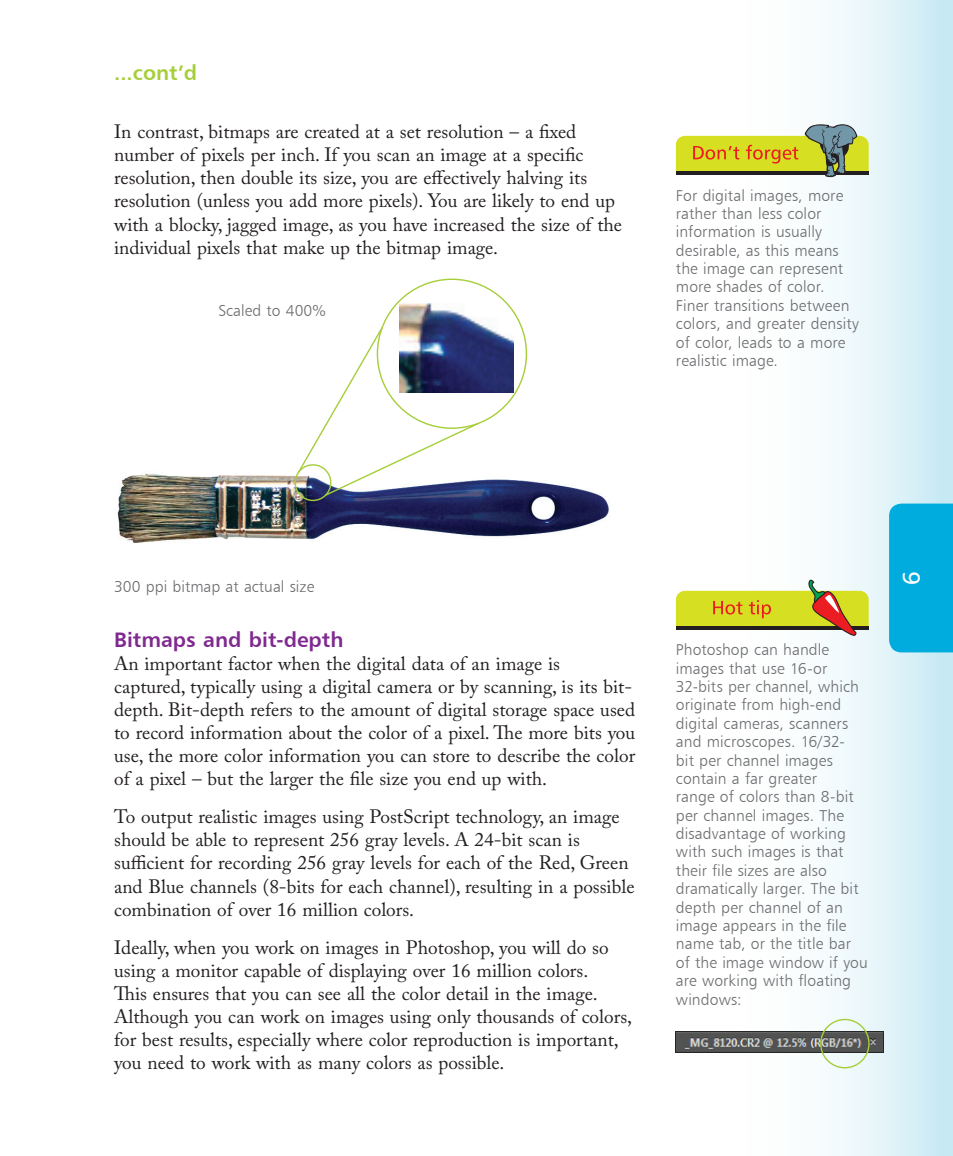
<style>
.page{position:relative;width:953px;height:1156px;background:#fff}
.page>*{position:absolute;margin:0;border:0;box-sizing:border-box;transform-origin:0 0}
.t1{font:24.5px "Humanist 777 BT Roman B";color:#fff}
.Heading_2{font:21px "Humanist 777 BT Bold B";color:#802990}
.Cont_d{font:21px "Humanist 777 BT Bold B";color:#a6ce39}
.Body_text{font:19.25px/23.1px "Adobe Caslon Pro";color:#231f20}
.Icontext{font:15.75px/18.4px "Humanist 777 BT Light B";letter-spacing:.005em;color:#6c6d70}
</style>
<div class="page">
<svg style="left:675px;top:0;width:277px;height:1156px"></svg>
<div style="left:889px;top:504px;width:63px;height:148px;background:#00acdd"></div>
<svg style="left:676px;top:124px;width:192px;height:53px"></svg>
<img style="left:117px;top:473px;width:492px;height:70px">
<img style="left:399px;top:303px;width:114px;height:90px">
<div style="left:294px;top:464px;width:37px;height:37px;border:1px solid #a6ce39;border-radius:50%"></div>
<svg style="left:296px;top:326px;width:184px;height:171px"></svg>
<svg style="left:676px;top:579px;width:192px;height:58px"></svg>
<img style="left:676px;top:1031px;width:207px;height:21px">
<div style="left:820px;top:1019px;width:49px;height:49px;border:1px solid #a6ce39;border-radius:50%"></div>
<p class="Cont_d" style="left:114px;top:59px;width:85px">...cont’d</p>
<p class="Body_text" style="left:114px;top:120px;width:509px">In contrast, bitmaps are created at a set resolution – a fixed number of pixels per inch. If you scan an image at a specific resolution, then double its size, you are effectively halving its resolution (unless you add more pixels). You are likely to end up with a blocky, jagged image, as you have increased the size of the individual pixels that make up the bitmap image.</p>
<p class="Icontext" style="left:218px;top:301px;width:109px">Scaled to 400%</p>
<p class="Icontext" style="left:676px;top:186px;width:185px">For digital images, more rather than less color information is usually desirable, as this means the image can represent more shades of color.<br>Finer transitions between colors, and greater density of color, leads to a more realistic image.</p>
<p class="Icontext" style="left:114px;top:577px;width:202px">300 ppi bitmap at actual size</p>
<p class="Heading_2" style="left:114px;top:626px;width:231px">Bitmaps and bit-depth</p>
<p class="Body_text" style="left:114px;top:651px;width:522px">An important factor when the digital data of an image is captured, typically using a digital camera or by scanning, is its bit&shy;depth. Bit-depth refers to the amount of digital storage space used to record information about the color of a pixel. The more bits you use, the more color information you can store to describe the color of a pixel – but the larger the file size you end up with.</p>
<p class="Body_text" style="left:114px;top:805px;width:522px">To output realistic images using PostScript technology, an image should be able to represent 256 gray levels. A 24-bit scan is sufficient for recording 256 gray levels for each of the Red, Green and Blue channels (8-bits for each channel), resulting in a possible combination of over 16 million colors.</p>
<p class="Body_text" style="left:114px;top:935px;width:519px">Ideally, when you work on images in Photoshop, you will do so using a monitor capable of displaying over 16 million colors.<br>This ensures that you can see all the color detail in the image.<br>Although you can work on images using only thousands of colors, for best results, especially where color reproduction is important, you need to work with as many colors as possible.</p>
<p class="Icontext" style="left:676px;top:640px;width:193px">Photoshop can handle images that use 16-or<br>32-bits per channel, which originate from high-end digital cameras, scanners and microscopes. 16/32-<br>bit per channel images contain a far greater<br>range of colors than 8-bit per channel images. The disadvantage of working with such images is that their file sizes are also dramatically larger. The bit depth per channel of an image appears in the file name tab, or the title bar of the image window if you are working with floating windows:</p>
<p class="t1" style="left:926px;top:571px;width:16px;rotate:90deg">9</p>
</div>
